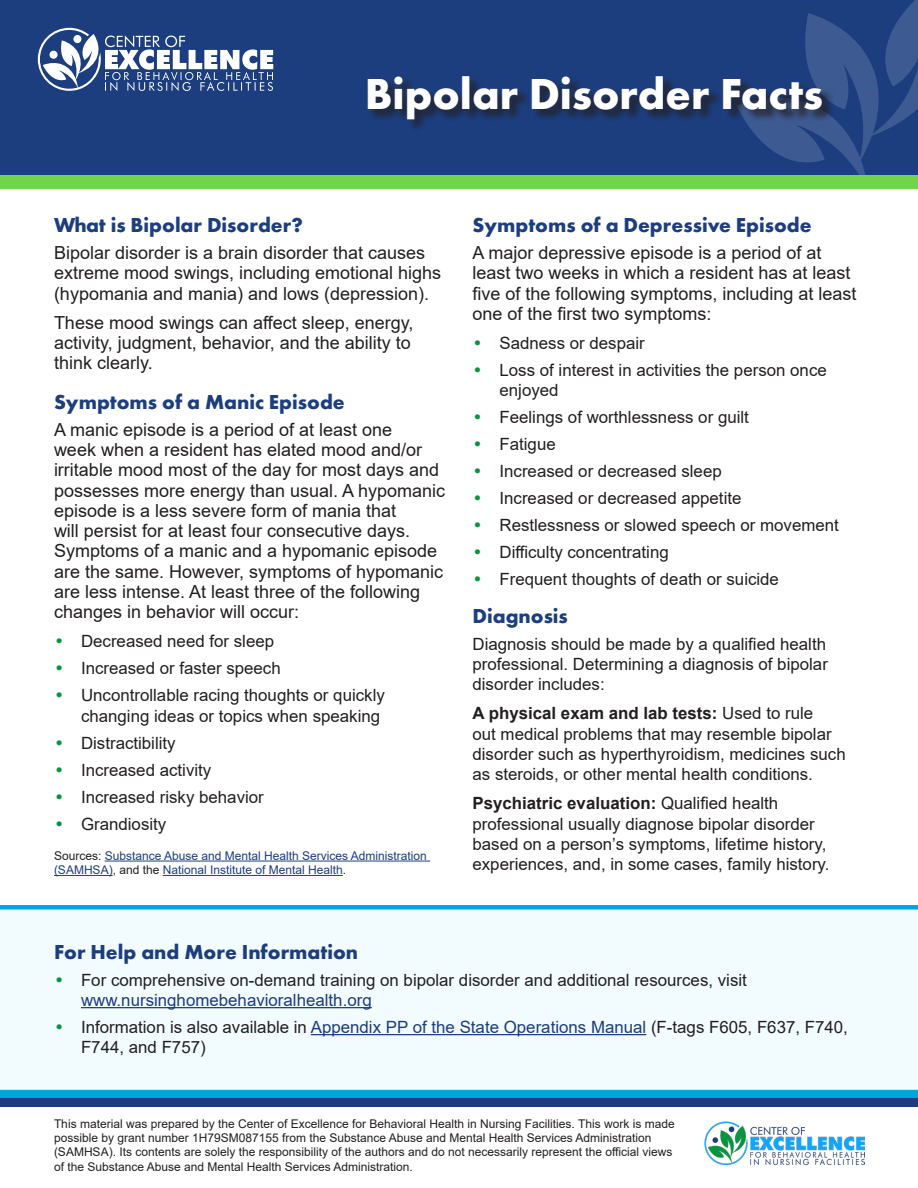
<style>
.page{position:relative;width:918px;height:1188px;background:#fff}
.page>*{position:absolute;margin:0;border:0;box-sizing:border-box;transform-origin:0 0}
.t1{font:700 45px "Futura PT";color:#fff}
.t2{font:700 21px "Futura PT";color:#1c3e7f}
.t3{font:18px/20.2px "Arial";color:#231f20}
.t4{font:16.8px/20.2px "Arial";color:#231f20}
.t5{font:12px/14.4px "Arial";color:#231f20}
.t6{font:12px/14.4px "Arial";color:#1c3e7f}
.s1{font-family:"Century Gothic";color:#099441}
.s2{color:#231f20}
.s3{font-weight:700}
.s4{color:#1c3e7f}
</style>
<div class="page">
<div style="left:0;top:909px;width:918px;height:185px;background:#f2fbfd"></div>
<div style="left:0;top:1093px;width:918px;height:11px;background:#00a5e0"></div>
<div style="left:0;top:1098px;width:918px;height:9px;background:#1c3e7f"></div>
<div style="left:0;top:0;width:918px;height:175px;background:#1c3e7f"></div>
<svg style="left:754px;top:0;width:164px;height:175px"></svg>
<div style="left:0;top:175px;width:918px;height:14px;background:#71d44b"></div>
<svg style="left:37px;top:27px;width:236px;height:64px"></svg>
<div style="left:368px;top:76px;width:468px;height:57px;background:#231f20;opacity:.75"></div>
<hr style="left:105px;top:861px;width:325px;height:1px;background:#1c3e7f">
<hr style="left:54px;top:875px;width:59px;height:1px;background:#1c3e7f">
<hr style="left:163px;top:875px;width:180px;height:1px;background:#1c3e7f">
<hr style="left:81px;top:1007px;width:291px;height:1px;background:#1c3e7f">
<hr style="left:311px;top:1034px;width:335px;height:1px;background:#1c3e7f">
<div style="left:0;top:905px;width:918px;height:5px;background:#00a5e0"></div>
<hr style="left:0;top:1090px;width:918px;height:4px;background:#00a5e0">
<img style="left:704px;top:1122px;width:160px;height:43px">
<h1 class="t1" style="left:365px;top:65px;width:460px">Bipolar Disorder Facts</h1>
<h2 class="t2" style="left:54px;top:211px;width:250px">What is Bipolar Disorder?</h2>
<p class="t3" style="left:54px;top:242px;width:389px">Bipolar disorder is a brain disorder that causes extreme mood swings, including emotional highs (hypomania and mania) and lows (depression).</p>
<p class="t3" style="left:54px;top:312px;width:361px">These mood swings can affect sleep, energy, activity, judgment, behavior, and the ability to think clearly.</p>
<h2 class="t2" style="left:54px;top:388px;width:292px">Symptoms of a Manic Episode</h2>
<p class="t3" style="left:54px;top:419px;width:393px">A manic episode is a period of at least one<br>week when a resident has elated mood and/or irritable mood most of the day for most days and possesses more energy than usual. A hypomanic episode is a less severe form of mania that<br>will persist for at least four consecutive days.<br>Symptoms of a manic and a hypomanic episode are the same. However, symptoms of hypomanic are less intense. At least three of the following changes in behavior will occur:</p>
<p class="t4" style="left:54px;top:631px;width:222px"><span class="s1">•</span> Decreased need for sleep</p>
<p class="t4" style="left:54px;top:658px;width:228px"><span class="s1">•</span> Increased or faster speech</p>
<p class="t4" style="left:54px;top:685px;width:332px;text-align:right"><span class="s1">•</span> Uncontrollable racing thoughts or quickly changing ideas or topics when speaking</p>
<p class="t4" style="left:54px;top:732px;width:123px"><span class="s1">•</span> Distractibility</p>
<p class="t4" style="left:54px;top:759px;width:159px"><span class="s1">•</span> Increased activity</p>
<p class="t4" style="left:54px;top:786px;width:211px"><span class="s1">•</span> Increased risky behavior</p>
<p class="t4" style="left:54px;top:813px;width:114px"><span class="s1">•</span> Grandiosity</p>
<p class="t6" style="left:54px;top:848px;width:374px"><span class="s2">Sources:</span> Substance Abuse and Mental Health Services Administration (SAMHSA)<span class="s2">, and the</span> National Institute of Mental Health<span class="s2">.</span></p>
<h2 class="t2" style="left:472px;top:211px;width:341px">Symptoms of a Depressive Episode</h2>
<p class="t3" style="left:472px;top:242px;width:386px">A major depressive episode is a period of at least two weeks in which a resident has at least five of the following symptoms, including at least one of the first two symptoms:</p>
<p class="t4" style="left:472px;top:333px;width:174px"><span class="s1">•</span> Sadness or despair</p>
<p class="t4" style="left:500px;top:360px;width:329px;text-indent:-27px"><span class="s1">•</span> Loss of interest in activities the person once enjoyed</p>
<p class="t4" style="left:472px;top:407px;width:278px"><span class="s1">•</span> Feelings of worthlessness or guilt</p>
<p class="t4" style="left:472px;top:434px;width:85px"><span class="s1">•</span> Fatigue</p>
<p class="t4" style="left:472px;top:461px;width:251px"><span class="s1">•</span> Increased or decreased sleep</p>
<p class="t4" style="left:472px;top:488px;width:271px"><span class="s1">•</span> Increased or decreased appetite</p>
<p class="t4" style="left:472px;top:515px;width:368px"><span class="s1">•</span> Restlessness or slowed speech or movement</p>
<p class="t4" style="left:472px;top:542px;width:198px"><span class="s1">•</span> Difficulty concentrating</p>
<p class="t4" style="left:472px;top:569px;width:308px"><span class="s1">•</span> Frequent thoughts of death or suicide</p>
<h2 class="t2" style="left:472px;top:602px;width:97px">Diagnosis</h2>
<p class="t4" style="left:472px;top:634px;width:357px;text-align:justify">Diagnosis should be made by a qualified health professional. Determining a diagnosis of bipolar disorder includes:</p>
<p class="t4" style="left:472px;top:703px;width:375px"><span class="s3">A physical exam and lab tests:</span> Used to rule<br>out medical problems that may resemble bipolar disorder such as hyperthyroidism, medicines such as steroids, or other mental health conditions.</p>
<p class="t4" style="left:472px;top:793px;width:359px"><span class="s3">Psychiatric evaluation:</span> Qualified health professional usually diagnose bipolar disorder based on a person’s symptoms, lifetime history, experiences, and, in some cases, family history.</p>
<h2 class="t2" style="left:54px;top:938px;width:306px">For Help and More Information</h2>
<p class="t4" style="left:81px;top:969px;width:667px;text-indent:-27px"><span class="s1">•</span> For comprehensive on-demand training on bipolar disorder and additional resources, visit <span class="s4">www.nursinghomebehavioralhealth.org</span></p>
<p class="t4" style="left:81px;top:1017px;width:768px;text-indent:-27px"><span class="s1">•</span> Information is also available in <span class="s4">Appendix PP of the State Operations Manual</span> (F-tags F605, F637, F740,<br>F744, and F757)</p>
<p class="t5" style="left:54px;top:1116px;width:622px">This material was prepared by the Center of Excellence for Behavioral Health in Nursing Facilities. This work is made possible by grant number 1H79SM087155 from the Substance Abuse and Mental Health Services Administration (SAMHSA). Its contents are solely the responsibility of the authors and do not necessarily represent the official views of the Substance Abuse and Mental Health Services Administration.</p>
</div>
